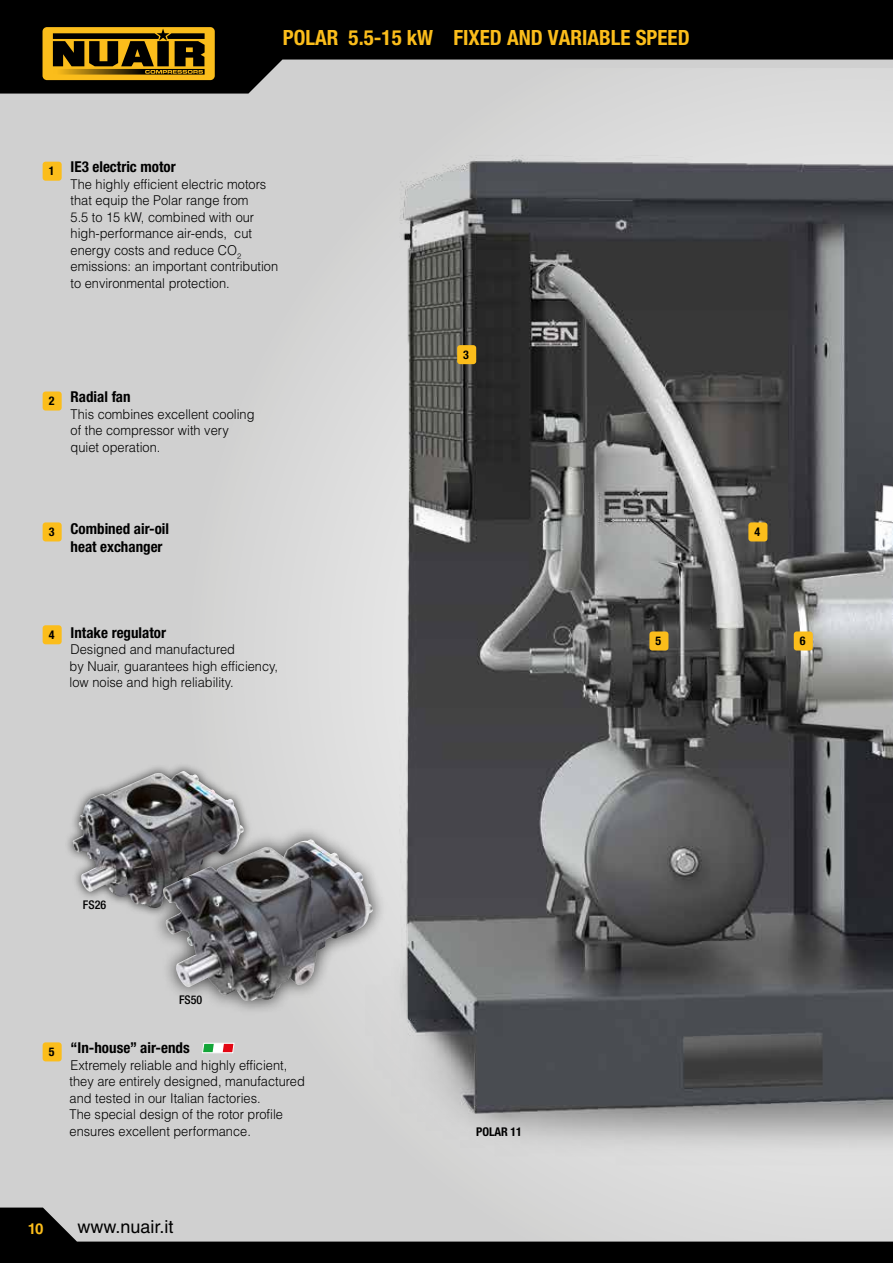
<style>
.page{position:relative;width:893px;height:1263px;background:#d0d0d0}
.page>*{position:absolute;margin:0;border:0;box-sizing:border-box;transform-origin:0 0}
.t1{font:700 condensed 21px "Helvetica Neue LT Std";color:#fbbd1b}
.t2{font:18px "Helvetica LT Std";color:#000}
.t3{font:700 condensed 15px/18px "Helvetica Neue LT Std";color:#000}
.t4{font:700 15px "Helvetica LT Std";color:#fbbd1b}
.t5{font:300 13.5px/16.5px "Helvetica LT Std";color:#000;scale:.95 1}
.t6{font:700 condensed 12px "Helvetica Neue LT Std";color:#000}
.t7{font:500 condensed 12px "Helvetica Neue LT Std";color:#000}
</style>
<div class="page">
<img style="left:47px;top:105px;width:846px;height:1102px">
<div style="left:43px;top:391px;width:19px;height:20px;background:#fbbd1b;border-radius:3px"></div>
<div style="left:43px;top:522px;width:19px;height:19px;background:#fbbd1b;border-radius:3px"></div>
<div style="left:43px;top:625px;width:19px;height:19px;background:#fbbd1b;border-radius:3px"></div>
<div style="left:794px;top:631px;width:19px;height:19px;background:#fbbd1b;border-radius:3px"></div>
<div style="left:457px;top:345px;width:19px;height:19px;background:#fbbd1b;border-radius:3px"></div>
<div style="left:748px;top:522px;width:19px;height:19px;background:#fbbd1b;border-radius:3px"></div>
<div style="left:649px;top:631px;width:19px;height:19px;background:#fbbd1b;border-radius:3px"></div>
<svg style="left:202px;top:1043px;width:33px;height:10px"></svg>
<div style="left:43px;top:162px;width:19px;height:19px;background:#fbbd1b;border-radius:3px"></div>
<div style="left:64px;top:762px;width:189px;height:155px;background:#000;opacity:.75"></div>
<img style="left:73px;top:771px;width:110px;height:126px">
<div style="left:148px;top:824px;width:239px;height:192px;background:#000;opacity:.75"></div>
<img style="left:163px;top:839px;width:147px;height:162px">
<div style="left:43px;top:1042px;width:19px;height:19px;background:#fbbd1b;border-radius:3px"></div>
<svg style="left:0;top:0;width:893px;height:94px;fill:#000"></svg>
<svg style="left:0;top:1207px;width:893px;height:56px"></svg>
<div style="left:43px;top:27px;width:172px;height:53px;background:#fbbd1b;border-radius:4px"></div>
<svg style="left:53px;top:29px;width:152px;height:46px"></svg>
<h1 class="t1" style="left:283px;top:25px;width:408px">POLAR 5.5-15 kW FIXED AND VARIABLE SPEED</h1>
<p class="t6" style="left:49px;top:164px;width:7px">1</p>
<p class="t3" style="left:71px;top:158px;width:107px">IE3 electric motor</p>
<p class="t5" style="left:71px;top:176px;width:220px">The highly efficient electric motors that equip the Polar range from<br>5.5 to 15 kW, combined with our high-performance air-ends, cut energy costs and reduce CO<sub>2 </sub>emissions: an important contribution to environmental protection.</p>
<p class="t6" style="left:463px;top:347px;width:7px">3</p>
<p class="t6" style="left:49px;top:394px;width:7px">2</p>
<p class="t3" style="left:71px;top:388px;width:61px">Radial fan</p>
<p class="t5" style="left:71px;top:406px;width:195px">This combines excellent cooling of the compressor with very quiet operation.</p>
<p class="t6" style="left:49px;top:525px;width:7px">3</p>
<p class="t3" style="left:71px;top:519px;width:100px">Combined air-oil heat exchanger</p>
<p class="t6" style="left:754px;top:525px;width:7px">4</p>
<p class="t6" style="left:49px;top:627px;width:7px">4</p>
<p class="t3" style="left:71px;top:623px;width:97px">Intake regulator</p>
<p class="t5" style="left:70px;top:641px;width:221px">Designed and manufactured<br>by Nuair, guarantees high efficiency, low noise and high reliability.</p>
<p class="t6" style="left:656px;top:634px;width:7px">5</p>
<p class="t6" style="left:800px;top:634px;width:7px">6</p>
<p class="t7" style="left:83px;top:897px;width:25px">FS26</p>
<p class="t6" style="left:49px;top:1045px;width:7px">5</p>
<p class="t7" style="left:179px;top:993px;width:25px">FS50</p>
<p class="t3" style="left:71px;top:1038px;width:121px">“In-house” air-ends</p>
<p class="t5" style="left:70px;top:1056px;width:249px">Extremely reliable and highly efficient, they are entirely designed, manufactured and tested in our Italian factories.<br>The special design of the rotor profile ensures excellent performance.</p>
<p class="t4" style="left:28px;top:1219px;width:17px">10</p>
<h2 class="t2" style="left:78px;top:1216px;width:97px">www.nuair.it</h2>
<p class="t6" style="left:476px;top:1124px;width:47px;rotate:-1deg">POLAR 11</p>
</div>
